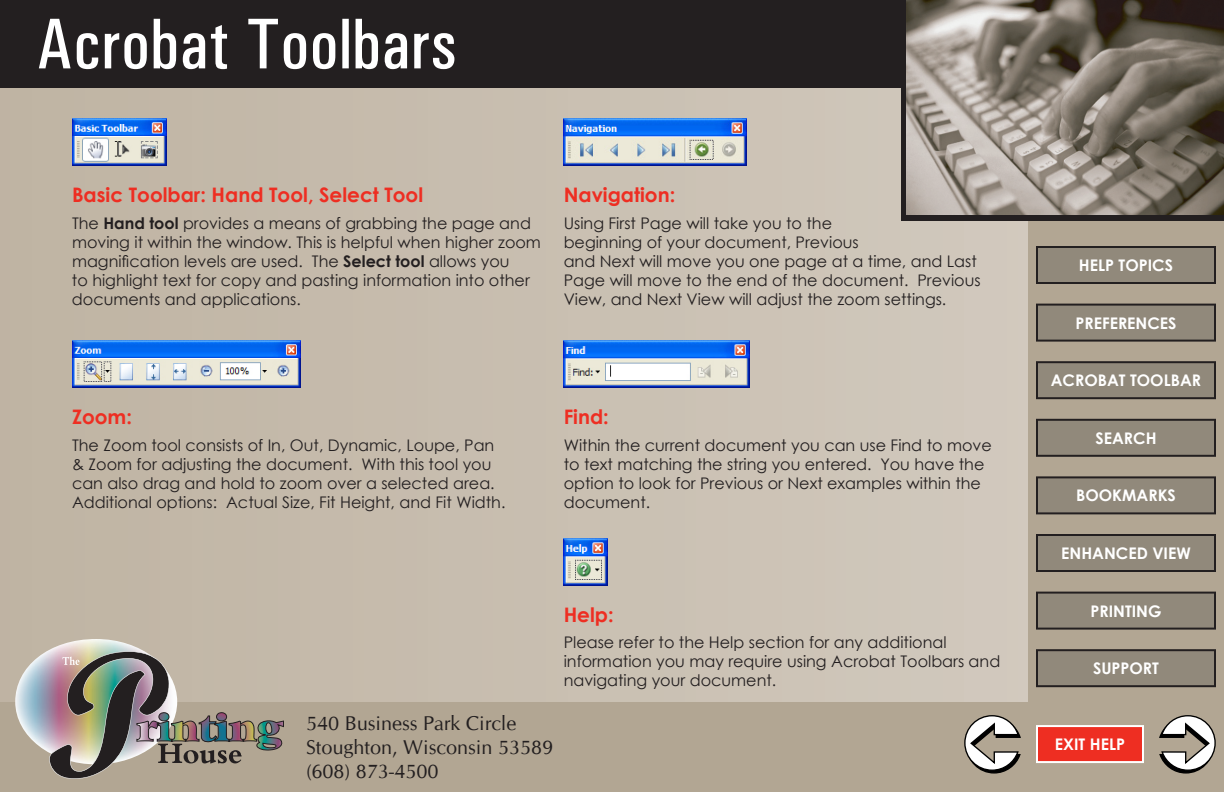
<style>
.page{position:relative;width:1224px;height:792px;background:#fff}
.page>*{position:absolute;margin:0;border:0;box-sizing:border-box;transform-origin:0 0}
.t1{font:500 condensed 72px "Univers";color:#fff}
.t2{font:20px/24px "CG Omega";color:#231f20}
.t3{font:700 20px "Century Gothic";color:#ee2e22}
.t4{font:16px/19.2px "Century Gothic";color:#231f20}
.t5{font:700 16px "Century Gothic";color:#fff}
.s1{font-weight:700}
</style>
<div class="page">
<div style="left:0;top:221px;width:1224px;height:571px;background:#b2a693"></div>
<div style="left:0;top:41px;width:1027px;height:661px;background:#c8beaf"></div>
<div style="left:0;top:0;width:1224px;height:87px;background:#231f20"></div>
<div style="left:901px;top:0;width:323px;height:221px;background:#231f20"></div>
<img style="left:907px;top:0;width:317px;height:215px">
<img style="left:15px;top:639px;width:128px;height:125px">
<img style="left:49px;top:651px;width:235px;height:128px">
<div style="left:1037px;top:362px;width:178px;height:36px;background:#91897b"></div>
<div style="left:1036px;top:361px;width:180px;height:38px;border:2px solid #231f20"></div>
<div style="left:1037px;top:420px;width:178px;height:36px;background:#91897b"></div>
<div style="left:1036px;top:419px;width:180px;height:38px;border:2px solid #231f20"></div>
<div style="left:1037px;top:477px;width:178px;height:36px;background:#91897b"></div>
<div style="left:1036px;top:476px;width:180px;height:38px;border:2px solid #231f20"></div>
<div style="left:1037px;top:535px;width:178px;height:36px;background:#91897b"></div>
<div style="left:1036px;top:534px;width:180px;height:38px;border:2px solid #231f20"></div>
<div style="left:1037px;top:593px;width:178px;height:36px;background:#91897b"></div>
<div style="left:1036px;top:592px;width:180px;height:38px;border:2px solid #231f20"></div>
<div style="left:1037px;top:650px;width:178px;height:36px;background:#91897b"></div>
<div style="left:1036px;top:649px;width:180px;height:38px;border:2px solid #231f20"></div>
<div style="left:1037px;top:305px;width:178px;height:36px;background:#91897b"></div>
<div style="left:1036px;top:304px;width:180px;height:38px;border:2px solid #231f20"></div>
<svg style="left:964px;top:715px;width:58px;height:59px"></svg>
<svg style="left:1158px;top:715px;width:58px;height:59px"></svg>
<div style="left:1037px;top:726px;width:106px;height:36px;background:#ee2e22"></div>
<div style="left:1036px;top:725px;width:108px;height:38px;border:2px solid #fff"></div>
<div style="left:1037px;top:247px;width:178px;height:36px;background:#91897b"></div>
<div style="left:1036px;top:246px;width:180px;height:38px;border:2px solid #231f20"></div>
<img style="left:72px;top:119px;width:94px;height:47px">
<img style="left:72px;top:341px;width:229px;height:47px">
<img style="left:564px;top:119px;width:183px;height:47px">
<img style="left:564px;top:538px;width:44px;height:47px">
<img style="left:564px;top:341px;width:185px;height:47px">
<h1 class="t1" style="left:36px;top:2px;width:422px">Acrobat Toolbars</h1>
<p class="t3" style="left:72px;top:180px;width:353px">Basic Toolbar: Hand Tool, Select Tool</p>
<p class="t4" style="left:72px;top:213px;width:470px">The <span class="s1">Hand tool</span> provides a means of grabbing the page and moving it within the window. This is helpful when higher zoom magnification levels are used. The <span class="s1">Select tool</span> allows you<br>to highlight text for copy and pasting information into other documents and applications.</p>
<p class="t3" style="left:564px;top:180px;width:113px">Navigation:</p>
<p class="t4" style="left:564px;top:213px;width:418px">Using First Page will take you to the<br>beginning of your document, Previous<br>and Next will move you one page at a time, and Last Page will move to the end of the document. Previous View, and Next View will adjust the zoom settings.</p>
<p class="t3" style="left:72px;top:402px;width:61px">Zoom:</p>
<p class="t4" style="left:72px;top:435px;width:435px">The Zoom tool consists of In, Out, Dynamic, Loupe, Pan &amp; Zoom for adjusting the document. With this tool you can also drag and hold to zoom over a selected area.<br>Additional options: Actual Size, Fit Height, and Fit Width.</p>
<p class="t3" style="left:564px;top:402px;width:47px">Find:</p>
<p class="t4" style="left:564px;top:435px;width:430px">Within the current document you can use Find to move to text matching the string you entered. You have the option to look for Previous or Next examples within the document.</p>
<p class="t2" style="left:306px;top:711px;width:249px">540 Business Park Circle<br>Stoughton, Wisconsin 53589 (608) 873-4500</p>
<p class="t3" style="left:564px;top:599px;width:51px">Help:</p>
<p class="t4" style="left:564px;top:632px;width:438px">Please refer to the Help section for any additional information you may require using Acrobat Toolbars and navigating your document.</p>
<p class="t5" style="left:1079px;top:253px;width:96px">HELP TOPICS</p>
<p class="t5" style="left:1075px;top:311px;width:103px">PREFERENCES</p>
<p class="t5" style="left:1051px;top:368px;width:152px">ACROBAT TOOLBAR</p>
<p class="t5" style="left:1095px;top:426px;width:63px">SEARCH</p>
<p class="t5" style="left:1076px;top:483px;width:101px">BOOKMARKS</p>
<p class="t5" style="left:1061px;top:541px;width:131px">ENHANCED VIEW</p>
<p class="t5" style="left:1090px;top:599px;width:73px">PRINTING</p>
<p class="t5" style="left:1093px;top:656px;width:67px">SUPPORT</p>
<p class="t5" style="left:1055px;top:732px;width:72px">EXIT HELP</p>
</div>
